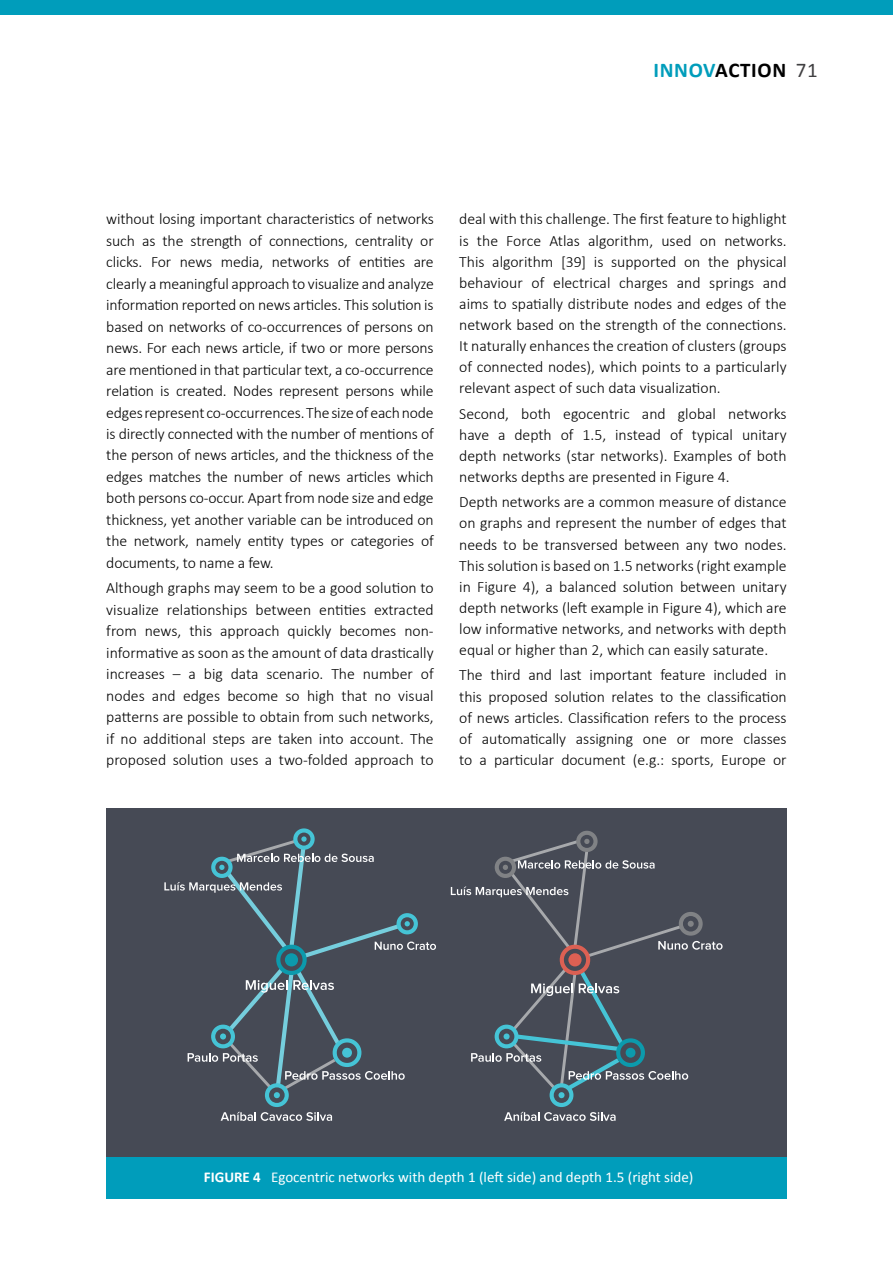
<style>
.page{position:relative;width:893px;height:1263px;background:#fff}
.page>*{position:absolute;margin:0;border:0;box-sizing:border-box;transform-origin:0 0}
.t1{font:700 21px "Calibri";letter-spacing:.03em;color:#000}
.t2{font:300 15.75px/21.5px "Calibri";color:#000;text-align:justify}
.t3{font:15px "Calibri";color:#fff}
.s1{color:#009dbb}
.s2{font-weight:400;color:#414042}
.s3{font-weight:700}
</style>
<div class="page">
<div style="left:0;top:0;width:893px;height:15px;background:#009dbb"></div>
<div style="left:106px;top:1157px;width:681px;height:42px;background:#009dbb"></div>
<div style="left:106px;top:808px;width:681px;height:349px;background:#464a55"></div>
<svg style="left:164px;top:828px;width:272px;height:293px"></svg>
<svg style="left:451px;top:831px;width:272px;height:290px"></svg>
<h1 class="t1" style="left:653px;top:56px;width:166px"><span class="s1">INNOV</span>ACTION <span class="s2">71</span></h1>
<p class="t2" style="left:106px;top:208px;width:329px">without losing important characteristics of networks such as the strength of connections, centrality or clicks. For news media, networks of entities are clearly a meaningful approach to visualize and analyze information reported on news articles. This solution is based on networks of co-occurrences of persons on news. For each news article, if two or more persons are mentioned in that particular text, a co-occurrence relation is created. Nodes represent persons while edges represent co-occurrences. The size of each node is directly connected with the number of mentions of the person of news articles, and the thickness of the edges matches the number of news articles which both persons co-occur. Apart from node size and edge thickness, yet another variable can be introduced on the network, namely entity types or categories of documents, to name a few.</p>
<p class="t2" style="left:106px;top:577px;width:329px">Although graphs may seem to be a good solution to visualize relationships between entities extracted from news, this approach quickly becomes non&shy;informative as soon as the amount of data drastically increases – a big data scenario. The number of nodes and edges become so high that no visual patterns are possible to obtain from such networks, if no additional steps are taken into account. The proposed solution uses a two-folded approach to</p>
<p class="t2" style="left:459px;top:208px;width:329px">deal with this challenge. The first feature to highlight is the Force Atlas algorithm, used on networks.<br>This algorithm [39] is supported on the physical behaviour of electrical charges and springs and aims to spatially distribute nodes and edges of the network based on the strength of the connections.<br>It naturally enhances the creation of clusters (groups of connected nodes), which points to a particularly relevant aspect of such data visualization.</p>
<p class="t2" style="left:459px;top:403px;width:329px">Second, both egocentric and global networks have a depth of 1.5, instead of typical unitary depth networks (star networks). Examples of both networks depths are presented in Figure 4.</p>
<p class="t2" style="left:459px;top:491px;width:329px">Depth networks are a common measure of distance on graphs and represent the number of edges that needs to be transversed between any two nodes.<br>This solution is based on 1.5 networks (right example in Figure 4), a balanced solution between unitary depth networks (left example in Figure 4), which are low informative networks, and networks with depth equal or higher than 2, which can easily saturate.</p>
<p class="t2" style="left:459px;top:664px;width:329px">The third and last important feature included in this proposed solution relates to the classification of news articles. Classification refers to the process of automatically assigning one or more classes to a particular document (e.g.: sports, Europe or</p>
<p class="t3" style="left:204px;top:1166px;width:491px"><span class="s3">FIGURE 4</span> Egocentric networks with depth 1 (left side) and depth 1.5 (right side)</p>
</div>
